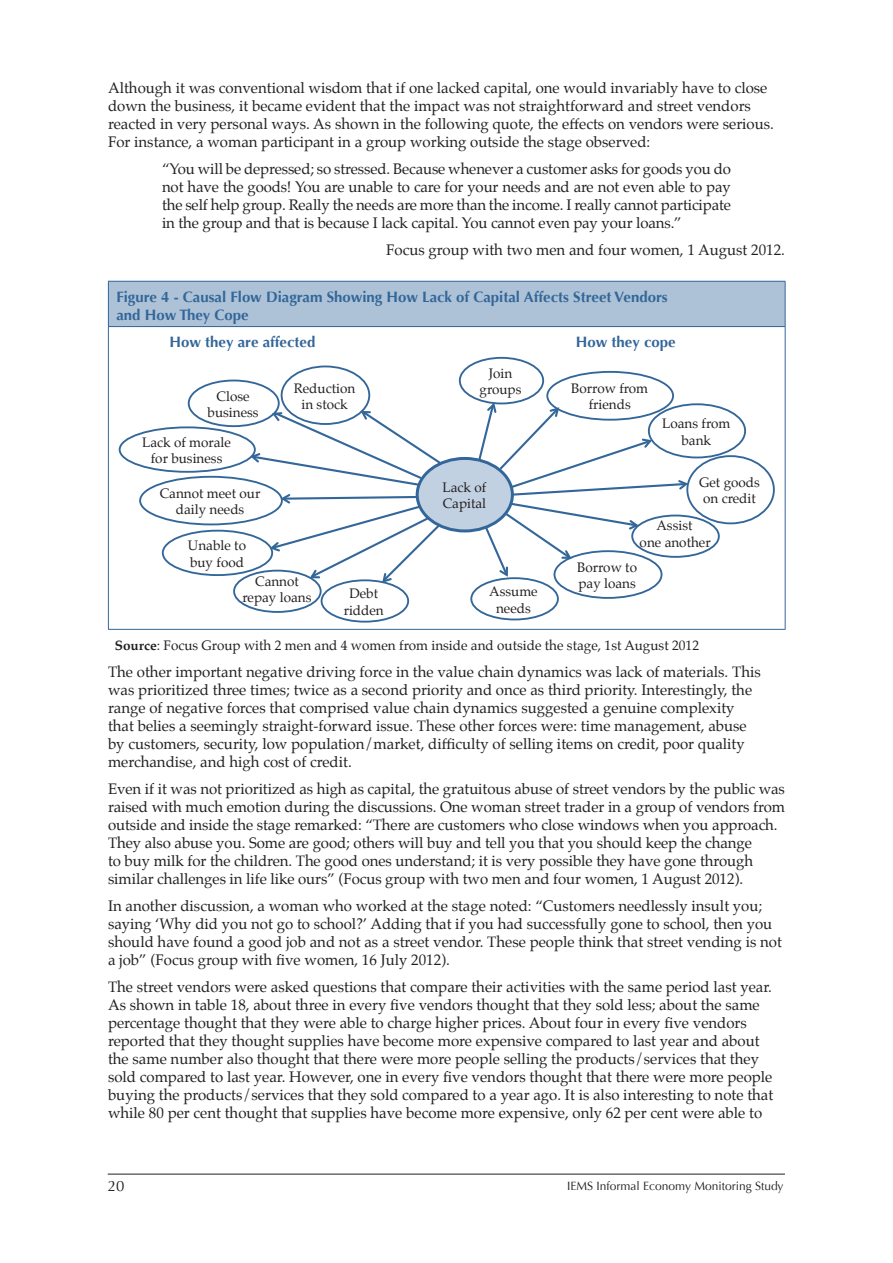
<style>
.page{position:relative;width:893px;height:1263px;background:#fff}
.page>*{position:absolute;margin:0;border:0;box-sizing:border-box;transform-origin:0 0}
.t1{font:15px/18px "Palatino";color:#231f20}
.t2{font:700 15px/18px "Optima";color:#369}
.t3{font:15px "Optima";color:#231f20}
.t4{font:13.5px/16.2px "Palatino";color:#231f20;text-align:center}
.t5{font:12px "Optima";color:#231f20}
.s1{font-weight:700}
</style>
<div class="page">
<hr style="left:108px;top:1174px;width:677px;height:1px;background:#231f20">
<div style="left:108px;top:281px;width:677px;height:46px;background:#adc2d6"></div>
<hr style="left:108px;top:281px;width:677px;height:1px;background:#369">
<hr style="left:108px;top:282px;width:1px;height:44px;background:#369">
<hr style="left:785px;top:282px;width:1px;height:44px;background:#369">
<hr style="left:108px;top:326px;width:677px;height:1px;background:#369">
<hr style="left:108px;top:327px;width:1px;height:302px;background:#369">
<hr style="left:785px;top:327px;width:1px;height:302px;background:#369">
<hr style="left:108px;top:629px;width:677px;height:1px;background:#369">
<svg style="left:250px;top:402px;width:438px;height:182px"></svg>
<div style="left:281px;top:365px;width:89px;height:60px;border:2px solid #369;border-radius:50%"></div>
<div style="left:546px;top:371px;width:128px;height:50px;border:2px solid #369;border-radius:50%"></div>
<div style="left:188px;top:380px;width:92px;height:47px;border:2px solid #369;border-radius:50%"></div>
<div style="left:648px;top:403px;width:98px;height:55px;border:2px solid #369;border-radius:50%"></div>
<div style="left:119px;top:426px;width:137px;height:47px;border:2px solid #369;border-radius:50%"></div>
<div style="left:686px;top:455px;width:89px;height:69px;border:2px solid #369;border-radius:50%"></div>
<div style="left:417px;top:458px;width:95px;height:73px;background:#c2d1e1;border-radius:50%"></div>
<div style="left:416px;top:457px;width:98px;height:75px;border:3px solid #369;border-radius:50%"></div>
<div style="left:139px;top:476px;width:144px;height:49px;border:2px solid #369;border-radius:50%"></div>
<div style="left:162px;top:530px;width:111px;height:46px;border:2px solid #369;border-radius:50%"></div>
<div style="left:554px;top:550px;width:108px;height:49px;border:2px solid #369;border-radius:50%"></div>
<div style="left:233px;top:570px;width:89px;height:43px;border:2px solid #369;border-radius:50%"></div>
<div style="left:321px;top:579px;width:88px;height:44px;border:2px solid #369;border-radius:50%"></div>
<div style="left:459px;top:357px;width:85px;height:47px;border:2px solid #369;border-radius:50%"></div>
<div style="left:631px;top:515px;width:89px;height:43px;border:2px solid #369;border-radius:50%"></div>
<div style="left:470px;top:577px;width:89px;height:43px;border:2px solid #369;border-radius:50%"></div>
<p class="t1" style="left:108px;top:81px;width:667px">Although it was conventional wisdom that if one lacked capital, one would invariably have to close down the business, it became evident that the impact was not straightforward and street vendors reacted in very personal ways. As shown in the following quote, the effects on vendors were serious.<br>For instance, a woman participant in a group working outside the stage observed:</p>
<p class="t1" style="left:162px;top:162px;width:570px;text-align:justify">“You will be depressed; so stressed. Because whenever a customer asks for goods you do not have the goods! You are unable to care for your needs and are not even able to pay the self help group. Really the needs are more than the income. I really cannot participate in the group and that is because I lack capital. You cannot even pay your loans.”</p>
<p class="t1" style="left:386px;top:243px;width:400px">Focus group with two men and four women, 1 August 2012.</p>
<p class="t2" style="left:116px;top:289px;width:553px">Figure 4 - Causal Flow Diagram Showing How Lack of Capital Affects Street Vendors and How They Cope</p>
<p class="t2" style="left:170px;top:334px;width:147px">How they are affected</p>
<p class="t2" style="left:576px;top:334px;width:101px">How they cope</p>
<p class="t4" style="left:294px;top:381px;width:63px">Reduction in stock</p>
<p class="t4" style="left:571px;top:382px;width:78px">Borrow from friends</p>
<p class="t4" style="left:479px;top:367px;width:43px">Join groups</p>
<p class="t4" style="left:208px;top:389px;width:53px">Close business</p>
<p class="t4" style="left:662px;top:417px;width:70px">Loans from</p>
<p class="t4" style="left:142px;top:436px;width:90px">Lack of morale</p>
<p class="t4" style="left:681px;top:433px;width:31px">bank</p>
<p class="t4" style="left:151px;top:452px;width:73px">for business</p>
<p class="t4" style="left:699px;top:476px;width:62px;text-align:left">Get goods on credit</p>
<p class="t4" style="left:443px;top:481px;width:45px;text-align:left">Lack of<br>Capital</p>
<p class="t4" style="left:160px;top:487px;width:102px">Cannot meet our daily needs</p>
<p class="t4" style="left:188px;top:539px;width:60px;text-align:left">Unable to buy food</p>
<p class="t4" style="left:640px;top:519px;width:73px">Assist<br>one another</p>
<p class="t4" style="left:577px;top:560px;width:61px">Borrow to</p>
<p class="t4" style="left:255px;top:574px;width:45px">Cannot</p>
<p class="t4" style="left:578px;top:577px;width:59px">pay loans</p>
<p class="t4" style="left:243px;top:590px;width:70px">repay loans</p>
<p class="t4" style="left:344px;top:587px;width:42px">Debt ridden</p>
<p class="t4" style="left:489px;top:585px;width:50px">Assume needs</p>
<p class="t4" style="left:115px;top:639px;width:586px"><span class="s1">Source</span>: Focus Group with 2 men and 4 women from inside and outside the stage, 1st August 2012</p>
<p class="t1" style="left:108px;top:665px;width:654px">The other important negative driving force in the value chain dynamics was lack of materials. This was prioritized three times; twice as a second priority and once as third priority. Interestingly, the range of negative forces that comprised value chain dynamics suggested a genuine complexity that belies a seemingly straight-forward issue. These other forces were: time management, abuse by customers, security, low population/market, difficulty of selling items on credit, poor quality merchandise, and high cost of credit.</p>
<p class="t1" style="left:108px;top:782px;width:679px">Even if it was not prioritized as high as capital, the gratuitous abuse of street vendors by the public was raised with much emotion during the discussions. One woman street trader in a group of vendors from outside and inside the stage remarked: “There are customers who close windows when you approach.<br>They also abuse you. Some are good; others will buy and tell you that you should keep the change<br>to buy milk for the children. The good ones understand; it is very possible they have gone through similar challenges in life like ours” (Focus group with two men and four women, 1 August 2012).</p>
<p class="t1" style="left:108px;top:899px;width:675px">In another discussion, a woman who worked at the stage noted: “Customers needlessly insult you; saying ‘Why did you not go to school?’ Adding that if you had successfully gone to school, then you should have found a good job and not as a street vendor. These people think that street vending is not a job” (Focus group with five women, 16 July 2012).</p>
<p class="t1" style="left:108px;top:980px;width:667px">The street vendors were asked questions that compare their activities with the same period last year.<br>As shown in table 18, about three in every five vendors thought that they sold less; about the same percentage thought that they were able to charge higher prices. About four in every five vendors reported that they thought supplies have become more expensive compared to last year and about the same number also thought that there were more people selling the products/services that they sold compared to last year. However, one in every five vendors thought that there were more people buying the products/services that they sold compared to a year ago. It is also interesting to note that while 80 per cent thought that supplies have become more expensive, only 62 per cent were able to</p>
<p class="t3" style="left:108px;top:1177px;width:18px">20</p>
<p class="t5" style="left:567px;top:1181px;width:218px">IEMS Informal Economy Monitoring Study</p>
</div>
